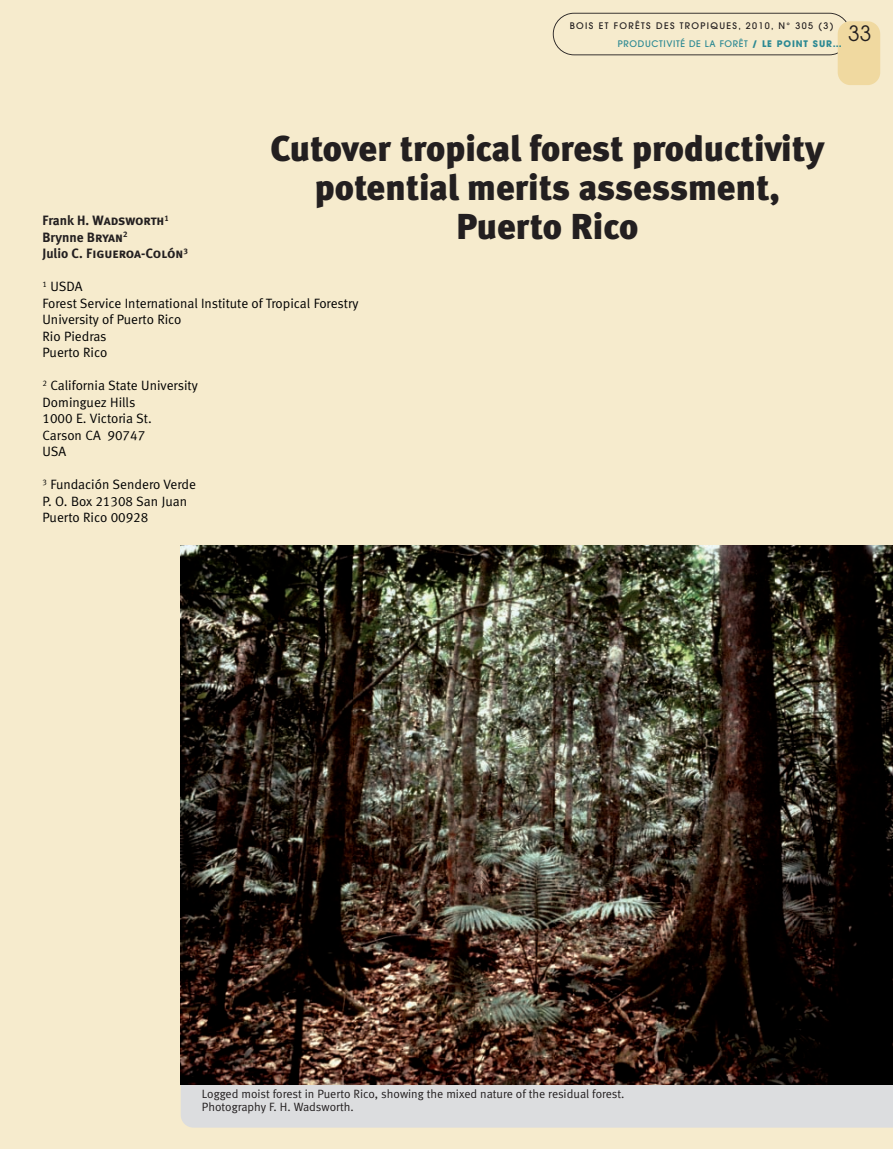
<style>
.page{position:relative;width:893px;height:1149px;background:#fff}
.page>*{position:absolute;margin:0;border:0;box-sizing:border-box;transform-origin:0 0}
.t1{font:36px/39px "Meta Black LF";color:#231f20;text-align:center}
.t2{font:21px "Avant Garde";color:#231f20}
.t3{font:13.5px/16.5px "Meta Normal LF";color:#000}
.t4{font:13.5px "Meta Bold LF Caps";letter-spacing:-.005em;color:#231f20}
.t5{font:13.5px "Meta Bold LF";color:#231f20}
.t6{font:12px/13.5px "Meta Normal LF";color:#231f20}
.t7{font:500 9px "Avant Garde";letter-spacing:.15em;color:#231f20}
.t8{font:500 9px "Avant Garde";letter-spacing:.07em;color:#2c8993}
.s1{font-weight:700}
.s2{font-family:"Meta Bold LF"}
.s3{font-family:"Meta Bold LF Caps"}
</style>
<div class="page">
<div style="left:0;top:0;width:893px;height:1148px;background:#f6ebcd"></div>
<div style="left:181px;top:1083px;width:712px;height:44px;background:#dcdddf"></div>
<img style="left:181px;top:545px;width:712px;height:538px">
<svg style="left:553px;top:13px;width:294px;height:42px"></svg>
<div style="left:838px;top:21px;width:42px;height:64px;background:#f0d9a0;border-radius:13px"></div>
<p class="t7" style="left:570px;top:23px;width:265px">BOIS ET FORÊTS DES TROPIQUES, 2010, N° 305 (3)</p>
<h2 class="t2" style="left:848px;top:26px;width:25px">33</h2>
<p class="t8" style="left:618px;top:41px;width:226px">PRODUCTIVITÉ DE LA FORÊT <span class="s1">/ LE POINT SUR…</span></p>
<h1 class="t1" style="left:271px;top:132px;width:556px">Cutover tropical forest productivity potential merits assessment,<br>Puerto Rico</h1>
<p class="t4" style="left:43px;top:216px;width:128px"><span class="s2">Frank H.</span> Wadsworth<sup>1</sup></p>
<p class="t5" style="left:43px;top:232px;width:87px">Brynne <span class="s3">Bryan</span><sup>2</sup></p>
<p class="t4" style="left:43px;top:249px;width:147px"><span class="s2">Julio C.</span> Figueroa-Colón<sup>3</sup></p>
<p class="t3" style="left:43px;top:279px;width:318px"><sup>1</sup> USDA<br>Forest Service International Institute of Tropical Forestry<br>University of Puerto Rico<br>Rio Piedras<br>Puerto Rico</p>
<p class="t3" style="left:43px;top:378px;width:157px"><sup>2</sup> California State University<br>Dominguez Hills<br>1000 E. Victoria St.<br>Carson CA 90747<br>USA</p>
<p class="t3" style="left:43px;top:477px;width:155px"><sup>3</sup> Fundación Sendero Verde<br>P. O. Box 21308 San Juan<br>Puerto Rico 00928</p>
<p class="t6" style="left:202px;top:1087px;width:424px">Logged moist forest in Puerto Rico, showing the mixed nature of the residual forest.<br>Photography F. H. Wadsworth.</p>
</div>
